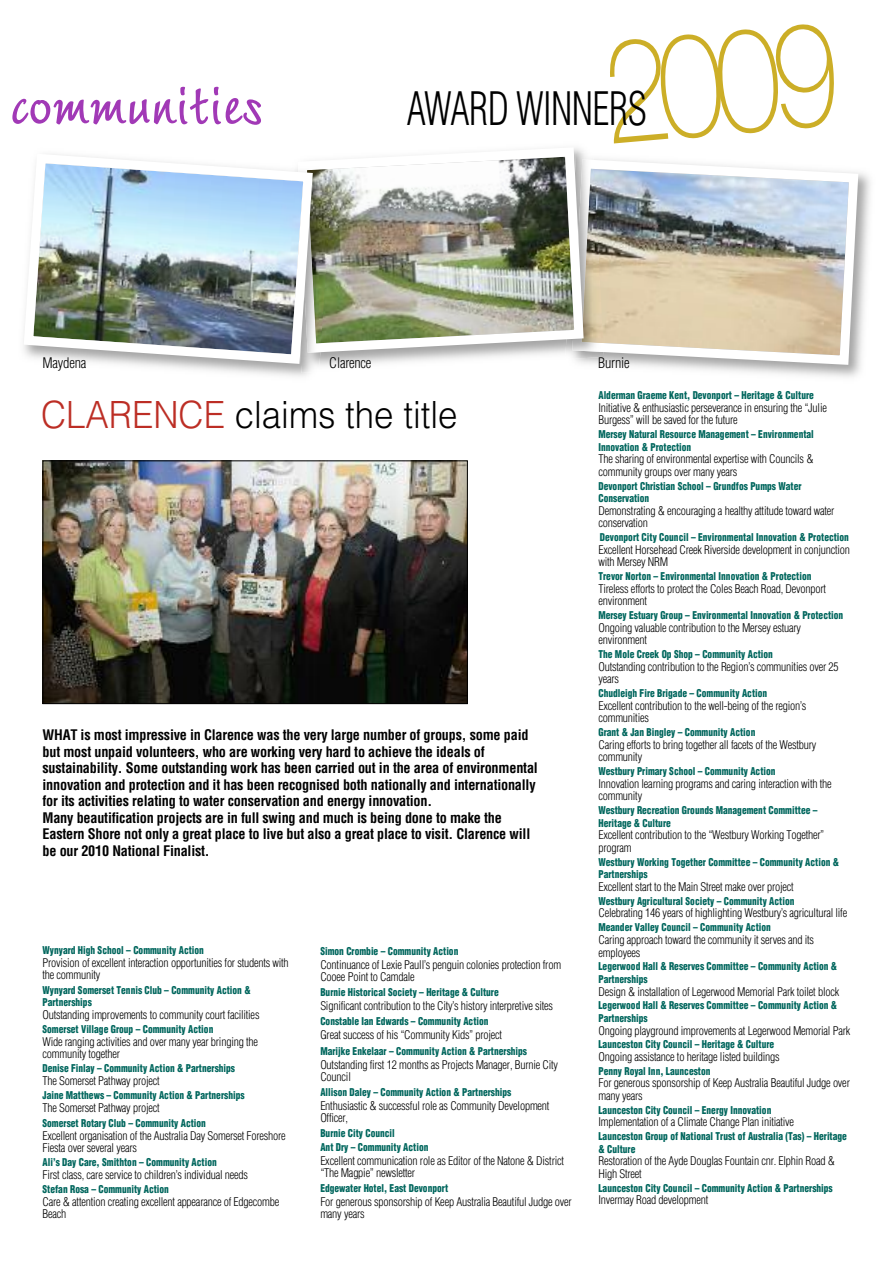
<style>
.page{position:relative;width:893px;height:1263px;background:#fff}
.page>*{position:absolute;margin:0;border:0;box-sizing:border-box;transform-origin:0 0}
.t1{font:100 145.5px "Helvetica Neue";color:#ccae27;scale:.82 1}
.t2{font:700 75px "LT Wiesbaden Swing";color:#a139b6;scale:.93 1}
.t3{font:300 condensed 45px "Helvetica";letter-spacing:-.015em;color:#000;scale:.85 1}
.t4{font:300 37.5px "Helvetica";color:#000;scale:.93 1}
.t5{font:700 condensed 14.25px/16.5px "Helvetica";letter-spacing:-.015em;color:#000}
.t6{font:300 condensed 14.25px "Helvetica";letter-spacing:-.015em;color:#000}
.t7{font:300 condensed 11.7px/12.6px "Helvetica";letter-spacing:-.02em;color:#000}
.t8{font:900 condensed 10.5px/12.6px "Helvetica";color:#00665d;scale:.9 1}
.s1{color:#bc2e25}
</style>
<div class="page">
<svg style="left:593px;top:156px;width:270px;height:214px"></svg>
<img style="left:565px;top:155px;width:39px;height:204px">
<img style="left:588px;top:159px;width:16px;height:193px">
<img style="left:588px;top:169px;width:15px;height:174px">
<img style="left:320px;top:148px;width:268px;height:210px">
<img style="left:290px;top:353px;width:30px;height:20px">
<img style="left:318px;top:165px;width:15px;height:188px">
<img style="left:318px;top:169px;width:15px;height:174px">
<img style="left:20px;top:151px;width:298px;height:218px">
<img style="left:45px;top:462px;width:421px;height:240px">
<div style="left:43px;top:460px;width:425px;height:244px;border:1px solid #000"></div>
<h1 class="t1" style="left:599px;top:40px;width:288px;rotate:-5deg">2009</h1>
<h2 class="t2" style="left:11px;top:68px;width:273px">communities</h2>
<h3 class="t3" style="left:407px;top:83px;width:284px">AWARD WINNERS</h3>
<p class="t6" style="left:43px;top:355px;width:45px">Maydena</p>
<p class="t6" style="left:329px;top:355px;width:44px">Clarence</p>
<p class="t6" style="left:598px;top:355px;width:33px">Burnie</p>
<h3 class="t4" style="left:41px;top:393px;width:449px"><span class="s1">CLARENCE</span> claims the title</h3>
<p class="t5" style="left:43px;top:727px;width:497px">WHAT is most impressive in Clarence was the very large number of groups, some paid but most unpaid volunteers, who are working very hard to achieve the ideals of sustainability. Some outstanding work has been carried out in the area of environmental innovation and protection and it has been recognised both nationally and internationally for its activities relating to water conservation and energy innovation.<br>Many beautification projects are in full swing and much is being done to make the Eastern Shore not only a great place to live but also a great place to visit. Clarence will be our 2010 National Finalist.</p>
<p class="t8" style="left:43px;top:944px;width:181px">Wynyard High School – Community Action</p>
<p class="t7" style="left:43px;top:957px;width:248px;line-height:12px">Provision of excellent interaction opportunities for students with the community</p>
<p class="t8" style="left:43px;top:984px;width:233px;line-height:12px">Wynyard Somerset Tennis Club – Community Action &amp;<br>Partnerships</p>
<p class="t7" style="left:43px;top:1008px;width:219px">Outstanding improvements to community court facilities</p>
<p class="t8" style="left:43px;top:1023px;width:191px">Somerset Village Group – Community Action</p>
<p class="t7" style="left:43px;top:1036px;width:217px;line-height:12px">Wide ranging activities and over many year bringing the community together</p>
<p class="t8" style="left:43px;top:1062px;width:216px">Denise Finlay – Community Action &amp; Partnerships</p>
<p class="t7" style="left:43px;top:1075px;width:119px">The Somerset Pathway project</p>
<p class="t8" style="left:43px;top:1089px;width:226px">Jaine Matthews – Community Action &amp; Partnerships</p>
<p class="t7" style="left:43px;top:1102px;width:119px">The Somerset Pathway project</p>
<p class="t8" style="left:43px;top:1117px;width:183px">Somerset Rotary Club – Community Action</p>
<p class="t7" style="left:43px;top:1130px;width:245px;line-height:12px">Excellent organisation of the Australia Day Somerset Foreshore<br>Fiesta over several years</p>
<p class="t8" style="left:43px;top:1156px;width:195px">Ali’s Day Care, Smithton – Community Action</p>
<p class="t7" style="left:43px;top:1168px;width:207px">First class, care service to children’s individual needs</p>
<p class="t8" style="left:43px;top:1183px;width:142px">Stefan Rosa – Community Action</p>
<p class="t7" style="left:43px;top:1196px;width:238px;line-height:12px">Care &amp; attention creating excellent appearance of Edgecombe<br>Beach</p>
<p class="t8" style="left:320px;top:945px;width:155px">Simon Crombie – Community Action</p>
<p class="t7" style="left:320px;top:959px;width:242px;line-height:12px">Continuance of Lexie Paull’s penguin colonies protection from<br>Cooee Point to Camdale</p>
<p class="t8" style="left:320px;top:986px;width:200px">Burnie Historical Society – Heritage &amp; Culture</p>
<p class="t7" style="left:320px;top:1000px;width:234px">Significant contribution to the City’s history interpretive sites</p>
<p class="t8" style="left:320px;top:1015px;width:188px">Constable Ian Edwards – Community Action</p>
<p class="t7" style="left:320px;top:1029px;width:183px">Great success of his “Community Kids” project</p>
<p class="t8" style="left:320px;top:1045px;width:231px">Marijke Enkelaar – Community Action &amp; Partnerships</p>
<p class="t7" style="left:320px;top:1058px;width:239px;line-height:12px">Outstanding first 12 months as Projects Manager, Burnie City<br>Council</p>
<p class="t8" style="left:320px;top:1086px;width:214px">Allison Daley – Community Action &amp; Partnerships</p>
<p class="t7" style="left:320px;top:1100px;width:231px;line-height:12px">Enthusiastic &amp; successful role as Community Development<br>Officer,</p>
<p class="t8" style="left:320px;top:1126px;width:122px;line-height:14px">Burnie City Council<br>Ant Dry – Community Action</p>
<p class="t7" style="left:320px;top:1155px;width:245px;line-height:12px">Excellent communication role as Editor of the Natone &amp; District “The Magpie” newsletter</p>
<p class="t8" style="left:320px;top:1182px;width:144px">Edgewater Hotel, East Devonport</p>
<p class="t7" style="left:320px;top:1196px;width:253px;line-height:12px">For generous sponsorship of Keep Australia Beautiful Judge over many years</p>
<p class="t8" style="left:598px;top:389px;width:241px">Alderman Graeme Kent, Devonport – Heritage &amp; Culture</p>
<p class="t7" style="left:598px;top:401px;width:230px">Initiative &amp; enthusiastic perseverance in ensuring the “Julie<br>Burgess” will be saved for the future</p>
<p class="t8" style="left:598px;top:428px;width:241px">Mersey Natural Resource Management – Environmental<br>Innovation &amp; Protection</p>
<p class="t7" style="left:598px;top:453px;width:217px">The sharing of environmental expertise with Councils &amp; community groups over many years</p>
<p class="t8" style="left:598px;top:480px;width:227px">Devonport Christian School – Grundfos Pumps Water<br>Conservation</p>
<p class="t7" style="left:598px;top:504px;width:238px">Demonstrating &amp; encouraging a healthy attitude toward water conservation</p>
<p class="t8" style="left:600px;top:531px;width:278px">Devonport City Council – Environmental Innovation &amp; Protection</p>
<p class="t7" style="left:598px;top:543px;width:253px">Excellent Horsehead Creek Riverside development in conjunction with Mersey NRM</p>
<p class="t8" style="left:598px;top:570px;width:238px">Trevor Norton – Environmental Innovation &amp; Protection</p>
<p class="t7" style="left:598px;top:582px;width:229px">Tireless efforts to protect the Coles Beach Road, Devonport environment</p>
<p class="t8" style="left:598px;top:609px;width:274px">Mersey Estuary Group – Environmental Innovation &amp; Protection</p>
<p class="t7" style="left:598px;top:621px;width:204px">Ongoing valuable contribution to the Mersey estuary environment</p>
<p class="t8" style="left:598px;top:648px;width:195px">The Mole Creek Op Shop – Community Action</p>
<p class="t7" style="left:598px;top:660px;width:242px">Outstanding contribution to the Region’s communities over 25 years</p>
<p class="t8" style="left:598px;top:687px;width:189px">Chudleigh Fire Brigade – Community Action</p>
<p class="t7" style="left:598px;top:699px;width:209px">Excellent contribution to the well-being of the region’s communities</p>
<p class="t8" style="left:598px;top:726px;width:176px">Grant &amp; Jan Bingley – Community Action</p>
<p class="t7" style="left:598px;top:738px;width:219px">Caring efforts to bring together all facets of the Westbury community</p>
<p class="t8" style="left:598px;top:765px;width:198px">Westbury Primary School – Community Action</p>
<p class="t7" style="left:598px;top:777px;width:235px">Innovation learning programs and caring interaction with the community</p>
<p class="t8" style="left:598px;top:804px;width:245px">Westbury Recreation Grounds Management Committee –<br>Heritage &amp; Culture</p>
<p class="t7" style="left:598px;top:829px;width:228px">Excellent contribution to the “Westbury Working Together” program</p>
<p class="t8" style="left:598px;top:856px;width:269px">Westbury Working Together Committee – Community Action &amp;<br>Partnerships</p>
<p class="t7" style="left:598px;top:881px;width:197px">Excellent start to the Main Street make over project</p>
<p class="t8" style="left:598px;top:895px;width:219px">Westbury Agricultural Society – Community Action</p>
<p class="t7" style="left:598px;top:907px;width:250px">Celebrating 146 years of highlighting Westbury’s agricultural life</p>
<p class="t8" style="left:598px;top:921px;width:193px">Meander Valley Council – Community Action</p>
<p class="t7" style="left:598px;top:933px;width:217px">Caring approach toward the community it serves and its employees</p>
<p class="t8" style="left:598px;top:960px;width:267px">Legerwood Hall &amp; Reserves Committee – Community Action &amp;<br>Partnerships</p>
<p class="t7" style="left:598px;top:985px;width:242px">Design &amp; installation of Legerwood Memorial Park toilet block</p>
<p class="t8" style="left:598px;top:999px;width:267px">Legerwood Hall &amp; Reserves Committee – Community Action &amp;<br>Partnerships</p>
<p class="t7" style="left:598px;top:1024px;width:253px">Ongoing playground improvements at Legerwood Memorial Park</p>
<p class="t8" style="left:598px;top:1038px;width:197px">Launceston City Council – Heritage &amp; Culture</p>
<p class="t7" style="left:598px;top:1050px;width:183px">Ongoing assistance to heritage listed buildings</p>
<p class="t8" style="left:598px;top:1065px;width:126px">Penny Royal Inn, Launceston</p>
<p class="t7" style="left:598px;top:1077px;width:253px">For generous sponsorship of Keep Australia Beautiful Judge over many years</p>
<p class="t8" style="left:598px;top:1104px;width:194px">Launceston City Council – Energy Innovation</p>
<p class="t7" style="left:598px;top:1116px;width:197px">Implementation of a Climate Change Plan initiative</p>
<p class="t8" style="left:598px;top:1130px;width:278px">Launceston Group of National Trust of Australia (Tas) – Heritage &amp; Culture</p>
<p class="t7" style="left:598px;top:1155px;width:238px">Restoration of the Ayde Douglas Fountain cnr. Elphin Road &amp;<br>High Street</p>
<p class="t8" style="left:598px;top:1182px;width:262px">Launceston City Council – Community Action &amp; Partnerships</p>
<p class="t7" style="left:598px;top:1194px;width:112px">Invermay Road development</p>
</div>
